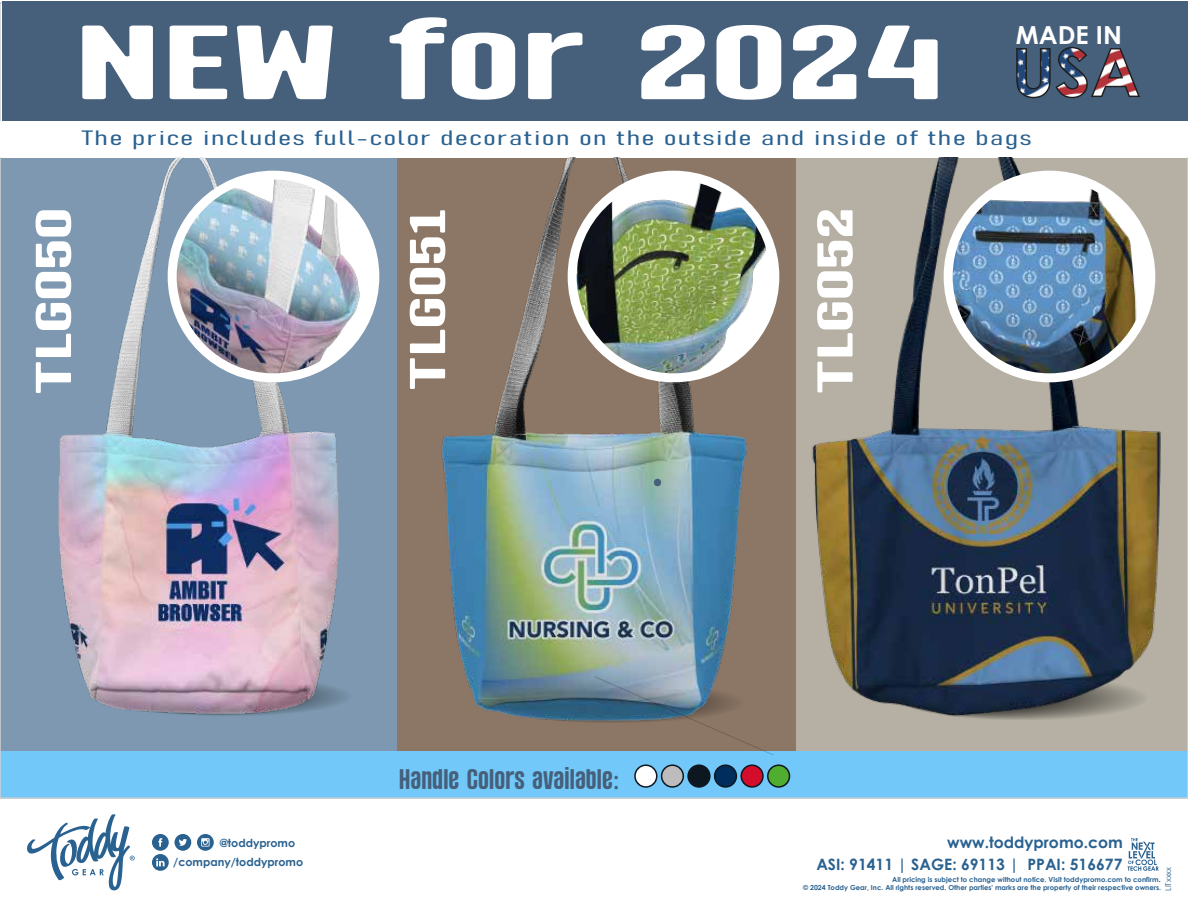
<style>
.page{position:relative;width:1188px;height:918px;background:#fff}
.page>*{position:absolute;margin:0;border:0;box-sizing:border-box;transform-origin:0 0}
.t1{font:105.3px "Scenarie";color:#fff;scale:1.86 1}
.t2{font:50.25px "Scenarie";color:#fff;scale:1.58 1}
.t3{font:28.35px "Scenarie";letter-spacing:.005em;color:#46607c}
.t4{font:700 24.9px "Century Gothic";color:#fff}
.t5{font:20.55px "Bahnschrift";letter-spacing:.05em;color:#296190;scale:1.58 1}
.t6{font:700 15.6px/21.5px "Century Gothic";color:#296190;text-align:right}
.t7{font:700 11.1px/19px "Century Gothic";color:#296190}
.t8{font:7.95px "Century Gothic";letter-spacing:-.005em;color:#296190}
.t9{font:700 6.9px "Century Gothic";color:#296190}
.s1{font-family:"Myriad Pro"}
.s2{color:#25282a}
</style>
<div class="page">
<div style="left:106px;top:835px;width:40px;height:40px;border:2px solid #fff;border-radius:50%"></div>
<img style="left:3px;top:157px;width:1182px;height:592px">
<svg style="left:487px;top:681px;width:256px;height:43px;background:#45697e"></svg>
<svg style="left:897px;top:675px;width:250px;height:46px;background:#454f5c"></svg>
<div style="left:0;top:752px;width:1188px;height:46px;background:#72c9f9"></div>
<div style="left:2px;top:1px;width:1186px;height:120px;background:#46607c"></div>
<svg style="left:1016px;top:47px;width:124px;height:51px"></svg>
<svg style="left:634px;top:764px;width:156px;height:24px"></svg>
<svg style="left:653px;top:479px;width:9px;height:7px"></svg>
<img style="left:172px;top:175px;width:203px;height:203px;border-radius:101px">
<div style="left:168px;top:171px;width:211px;height:211px;border:9px solid #fff;border-radius:50%"></div>
<img style="left:572px;top:175px;width:203px;height:203px;border-radius:101px">
<div style="left:568px;top:171px;width:211px;height:211px;border:9px solid #fff;border-radius:50%"></div>
<img style="left:948px;top:175px;width:203px;height:203px;border-radius:101px">
<div style="left:944px;top:171px;width:211px;height:211px;border:9px solid #fff;border-radius:50%"></div>
<svg style="left:595px;top:677px;width:179px;height:78px;background:#7b7e7e"></svg>
<svg style="left:1128px;top:838px;width:31px;height:33px"></svg>
<svg style="left:27px;top:814px;width:112px;height:76px"></svg>
<svg style="left:152px;top:834px;width:39px;height:37px"></svg>
<svg style="left:197px;top:834px;width:17px;height:17px"></svg>
<h1 class="t1" style="left:76px;top:17px;width:468px">NEW for 2024</h1>
<h3 class="t4" style="left:1016px;top:16px;width:108px">MADE IN</h3>
<h3 class="t5" style="left:82px;top:123px;width:602px">The price includes full-color decoration on the outside and inside of the bags</h3>
<h2 class="t2" style="left:32px;top:395px;width:120px;rotate:-90deg">TLG050</h2>
<h2 class="t2" style="left:406px;top:391px;width:117px;rotate:-90deg">TLG051</h2>
<h2 class="t2" style="left:813px;top:394px;width:119px;rotate:-90deg">TLG052</h2>
<h3 class="t7" style="left:173px;top:833px;width:131px;text-indent:46px">@toddypromo /company/toddypromo</h3>
<h3 class="t3" style="left:399px;top:767px;width:221px">Handle Colors available<span class="s1">:</span></h3>
<h3 class="t6" style="left:816px;top:831px;width:308px">www.toddypromo.com<br>ASI: 91411 | SAGE: 69113 | PPAI: 516677</h3>
<p class="t9" style="left:892px;top:874px;width:270px">All pricing is subject to change without notice. Visit toddypromo.com to confirm<span class="s2">.</span></p>
<p class="t8" style="left:1163px;top:891px;width:26px;rotate:-90deg">LITxxxx</p>
<p class="t9" style="left:803px;top:882px;width:359px">© 2024 Toddy Gear, Inc. All rights reserved. Other parties' marks are the property of their respective owners.</p>
</div>
